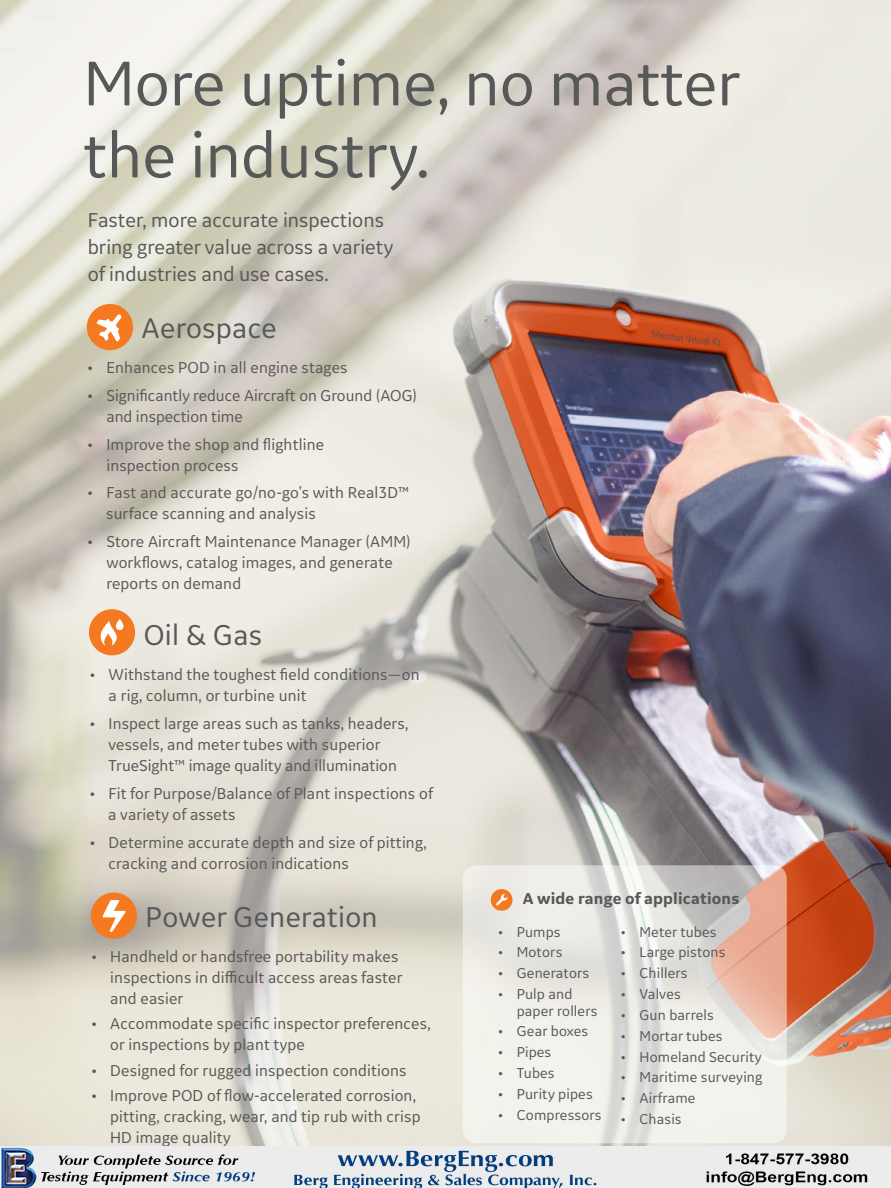
<style>
.page{position:relative;width:891px;height:1188px;background:#fff}
.page>*{position:absolute;margin:0;border:0;box-sizing:border-box;transform-origin:0 0}
.t1{font:66px/72px "GE Inspira Sans";color:#575858}
.t2{font:30px "GE Inspira Sans";letter-spacing:.01em;color:#575858}
.t3{font:21px/27px "GE Inspira Sans";color:#575858}
.t4{font:16.5px/21px "GE Inspira Sans";letter-spacing:.01em;color:#575858}
.t5{font:700 16.5px "GE Inspira Sans";letter-spacing:.01em;color:#575858}
.t6{font:15px/16.5px "GE Inspira Sans";letter-spacing:.01em;color:#575858}
</style>
<div class="page">
<img style="left:0;top:0;width:891px;height:1147px">
<div style="left:87px;top:304px;width:46px;height:46px;background:#f47920;border-radius:50%"></div>
<svg style="left:97px;top:314px;width:24px;height:28px"></svg>
<div style="left:89px;top:609px;width:46px;height:46px;background:#f47920;border-radius:50%"></div>
<svg style="left:100px;top:619px;width:24px;height:27px"></svg>
<div style="left:91px;top:893px;width:46px;height:46px;background:#f47920;border-radius:50%"></div>
<svg style="left:103px;top:900px;width:23px;height:32px"></svg>
<svg style="left:463px;top:865px;width:324px;height:278px;background:#e8e2dc"></svg>
<div style="left:491px;top:889px;width:22px;height:22px;background:#f47920;border-radius:50%"></div>
<svg style="left:496px;top:894px;width:11px;height:12px"></svg>
<img style="left:0;top:1147px;width:891px;height:41px">
<h1 class="t1" style="left:83px;top:46px;width:659px">More uptime, no matter the industry.</h1>
<p class="t3" style="left:88px;top:206px;width:307px">Faster, more accurate inspections bring greater value across a variety of industries and use cases.</p>
<h2 class="t2" style="left:142px;top:309px;width:137px">Aerospace</h2>
<p class="t4" style="left:88px;top:357px;width:262px">• Enhances POD in all engine stages</p>
<p class="t4" style="left:106px;top:384px;width:312px;text-indent:-19px">• Significantly reduce Aircraft on Ground (AOG) and inspection time</p>
<p class="t4" style="left:106px;top:433px;width:219px;text-indent:-19px">• Improve the shop and flightline inspection process</p>
<p class="t4" style="left:106px;top:482px;width:305px;text-indent:-19px">• Fast and accurate go/no-go’s with Real3D™ surface scanning and analysis</p>
<p class="t4" style="left:106px;top:531px;width:306px;text-indent:-19px">• Store Aircraft Maintenance Manager (AMM) workflows, catalog images, and generate reports on demand</p>
<h2 class="t2" style="left:144px;top:617px;width:120px">Oil &amp; Gas</h2>
<p class="t4" style="left:108px;top:664px;width:313px;text-indent:-19px">• Withstand the toughest field conditions—on a rig, column, or turbine unit</p>
<p class="t4" style="left:90px;top:713px;width:320px;text-align:center">• Inspect large areas such as tanks, headers, vessels, and meter tubes with superior<br>TrueSight™ image quality and illumination</p>
<p class="t4" style="left:108px;top:783px;width:326px;text-indent:-19px">• Fit for Purpose/Balance of Plant inspections of a variety of assets</p>
<p class="t4" style="left:108px;top:831px;width:320px;text-indent:-19px">• Determine accurate depth and size of pitting, cracking and corrosion indications</p>
<h2 class="t2" style="left:146px;top:898px;width:234px">Power Generation</h2>
<p class="t4" style="left:110px;top:946px;width:294px;text-indent:-19px">• Handheld or handsfree portability makes inspections in difficult access areas faster and easier</p>
<p class="t4" style="left:110px;top:1013px;width:322px;text-indent:-19px">• Accommodate specific inspector preferences, or inspections by plant type</p>
<p class="t4" style="left:92px;top:1059px;width:317px">• Designed for rugged inspection conditions</p>
<p class="t4" style="left:110px;top:1085px;width:312px;text-indent:-19px">• Improve POD of flow-accelerated corrosion, pitting, cracking, wear, and tip rub with crisp<br>HD image quality</p>
<p class="t5" style="left:523px;top:888px;width:218px">A wide range of applications</p>
<p class="t6" style="left:498px;top:923px;width:64px">• Pumps</p>
<p class="t6" style="left:498px;top:944px;width:66px">• Motors</p>
<p class="t6" style="left:498px;top:965px;width:93px">• Generators</p>
<p class="t6" style="left:517px;top:985px;width:82px;text-indent:-19px">• Pulp and paper rollers</p>
<p class="t6" style="left:498px;top:1023px;width:92px">• Gear boxes</p>
<p class="t6" style="left:498px;top:1044px;width:55px">• Pipes</p>
<p class="t6" style="left:498px;top:1064px;width:58px">• Tubes</p>
<p class="t6" style="left:498px;top:1085px;width:96px">• Purity pipes</p>
<p class="t6" style="left:498px;top:1106px;width:105px">• Compressors</p>
<p class="t6" style="left:621px;top:923px;width:97px">• Meter tubes</p>
<p class="t6" style="left:621px;top:944px;width:106px">• Large pistons</p>
<p class="t6" style="left:621px;top:965px;width:68px">• Chillers</p>
<p class="t6" style="left:621px;top:985px;width:62px">• Valves</p>
<p class="t6" style="left:621px;top:1006px;width:95px">• Gun barrels</p>
<p class="t6" style="left:621px;top:1027px;width:103px">• Mortar tubes</p>
<p class="t6" style="left:621px;top:1048px;width:143px">• Homeland Security</p>
<p class="t6" style="left:621px;top:1069px;width:143px">• Maritime surveying</p>
<p class="t6" style="left:621px;top:1090px;width:76px">• Airframe</p>
<p class="t6" style="left:621px;top:1110px;width:62px">• Chasis</p>
</div>
